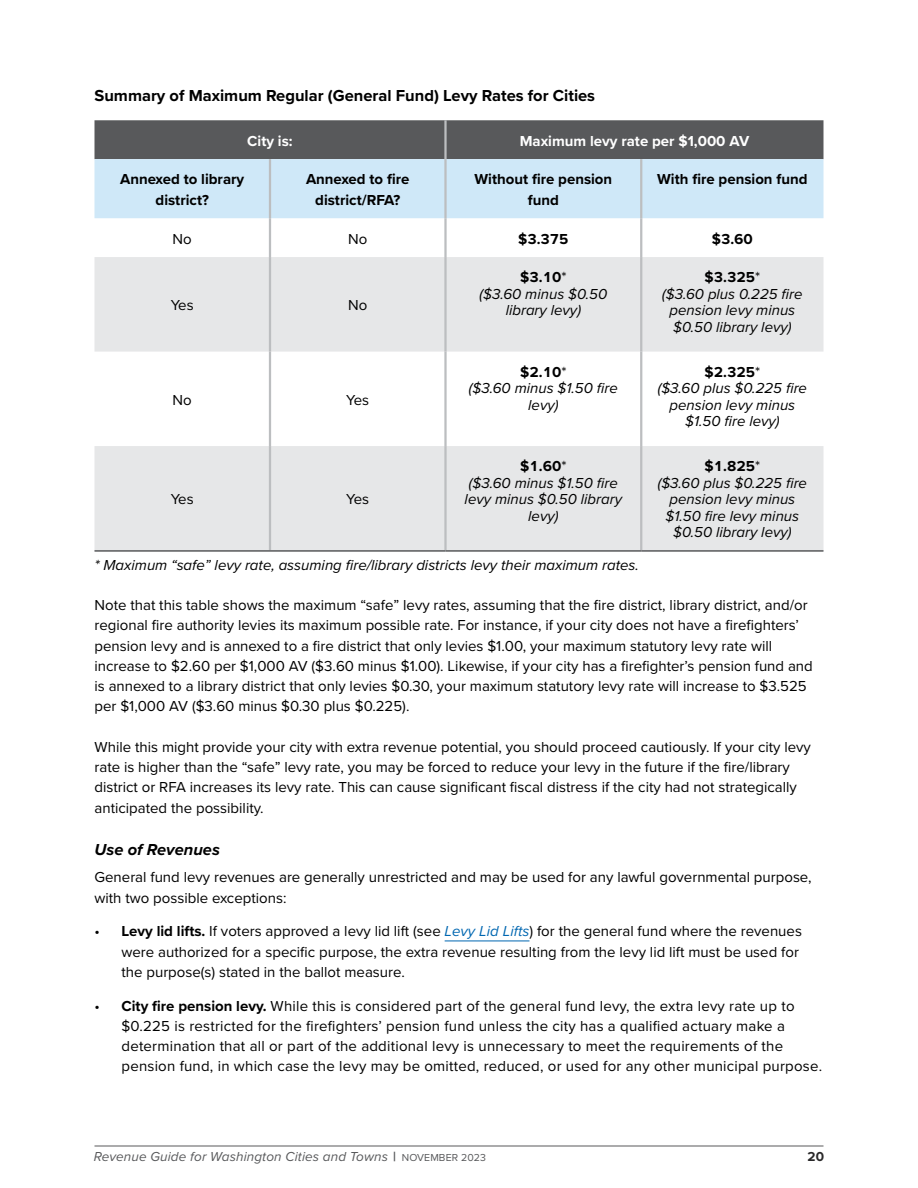
<style>
.page{position:relative;width:918px;height:1188px;background:#fff}
.page>*{position:absolute;margin:0;border:0;box-sizing:border-box;transform-origin:0 0}
.Table_Title{font:700 16.5px "Proxima Nova";color:#000}
.t1{font:italic 700 16.5px "Proxima Nova";color:#000}
.Body_Text{font:15px/20.2px "Proxima Nova";color:#000}
.Body_Text-2{font:italic 15px/16.5px "Proxima Nova";color:#000;text-align:center}
.t2{font:700 15px/20.2px "Proxima Nova";color:#000;text-align:center}
.Body_Text_-_Before_Bullet{font:15px/20.2px "Proxima Nova";color:#000}
.t3{font:700 15px "Proxima Nova";color:#fff}
.t4{font:italic 13.5px "Proxima Nova";letter-spacing:.01em;color:#58595b}
.t5{font:700 13.5px "Proxima Nova";color:#292829}
.s1{font-weight:400}
.s2{font-weight:700}
.s3{font-style:italic;color:#0067b1}
.s4{font-weight:700;font-style:normal}
.s5{font-style:normal;font-size:10.5px}
</style>
<div class="page">
<hr style="left:94px;top:1146px;width:730px;height:1px;background:#58595b">
<hr style="left:445px;top:941px;width:84px;height:1px;background:#0067b1">
<svg style="left:94px;top:120px;width:730px;height:98px;background:#a0afb9"></svg>
<svg style="left:94px;top:257px;width:730px;height:293px;fill:#e6e7e8"></svg>
<hr style="left:444px;top:120px;width:3px;height:39px;background:#bcbec0">
<hr style="left:269px;top:159px;width:2px;height:59px;background:#bcbec0">
<hr style="left:444px;top:159px;width:3px;height:59px;background:#bcbec0">
<hr style="left:640px;top:159px;width:2px;height:59px;background:#bcbec0">
<hr style="left:269px;top:218px;width:2px;height:39px;background:#bcbec0">
<hr style="left:444px;top:218px;width:3px;height:39px;background:#bcbec0">
<hr style="left:640px;top:218px;width:2px;height:39px;background:#bcbec0">
<hr style="left:269px;top:257px;width:2px;height:95px;background:#bcbec0">
<hr style="left:444px;top:257px;width:3px;height:95px;background:#bcbec0">
<hr style="left:640px;top:257px;width:2px;height:95px;background:#bcbec0">
<hr style="left:269px;top:352px;width:2px;height:94px;background:#bcbec0">
<hr style="left:444px;top:352px;width:3px;height:94px;background:#bcbec0">
<hr style="left:640px;top:352px;width:2px;height:94px;background:#bcbec0">
<hr style="left:269px;top:446px;width:2px;height:104px;background:#bcbec0">
<hr style="left:444px;top:446px;width:3px;height:104px;background:#bcbec0">
<hr style="left:640px;top:446px;width:2px;height:104px;background:#bcbec0">
<hr style="left:94px;top:550px;width:176px;height:2px;background:#58595b">
<hr style="left:270px;top:550px;width:176px;height:2px;background:#58595b">
<hr style="left:446px;top:550px;width:195px;height:2px;background:#58595b">
<hr style="left:641px;top:550px;width:183px;height:2px;background:#58595b">
<p class="Table_Title" style="left:94px;top:83px;width:502px">Summary of Maximum Regular (General Fund) Levy Rates for Cities</p>
<p class="t3" style="left:247px;top:129px;width:47px">City is:</p>
<p class="t3" style="left:520px;top:129px;width:231px">Maximum levy rate per $1,000 AV</p>
<p class="t2" style="left:120px;top:169px;width:126px">Annexed to library district?</p>
<p class="t2" style="left:306px;top:169px;width:105px">Annexed to fire district/RFA?</p>
<p class="t2" style="left:474px;top:169px;width:139px">Without fire pension fund</p>
<p class="t2" style="left:657px;top:169px;width:152px">With fire pension fund</p>
<p class="Body_Text" style="left:173px;top:228px;width:21px">No</p>
<p class="Body_Text" style="left:348px;top:228px;width:21px">No</p>
<p class="t2" style="left:518px;top:228px;width:52px">$3.375</p>
<p class="t2" style="left:712px;top:228px;width:43px">$3.60</p>
<p class="Body_Text" style="left:171px;top:294px;width:24px">Yes</p>
<p class="Body_Text" style="left:348px;top:294px;width:21px">No</p>
<p class="Body_Text" style="left:173px;top:389px;width:21px">No</p>
<p class="Body_Text" style="left:346px;top:389px;width:24px">Yes</p>
<p class="Body_Text" style="left:171px;top:489px;width:24px">Yes</p>
<p class="Body_Text" style="left:346px;top:489px;width:24px">Yes</p>
<p class="t2" style="left:520px;top:267px;width:48px">$3.10<span class="s1">*</span></p>
<p class="Body_Text-2" style="left:479px;top:285px;width:129px">($3.60 minus $0.50 library levy)</p>
<p class="t2" style="left:520px;top:361px;width:48px">$2.10<span class="s1">*</span></p>
<p class="Body_Text-2" style="left:469px;top:380px;width:151px">($3.60 minus $1.50 fire levy)</p>
<p class="t2" style="left:520px;top:456px;width:48px">$1.60<span class="s1">*</span></p>
<p class="Body_Text-2" style="left:465px;top:474px;width:159px">($3.60 minus $1.50 fire levy minus $0.50 library levy)</p>
<p class="t2" style="left:705px;top:267px;width:57px">$3.325<span class="s1">*</span></p>
<p class="Body_Text-2" style="left:662px;top:285px;width:142px">($3.60 plus 0.225 fire pension levy minus $0.50 library levy)</p>
<p class="t2" style="left:705px;top:361px;width:57px">$2.325<span class="s1">*</span></p>
<p class="Body_Text-2" style="left:658px;top:380px;width:151px">($3.60 plus $0.225 fire pension levy minus $1.50 fire levy)</p>
<p class="t2" style="left:705px;top:456px;width:57px">$1.825<span class="s1">*</span></p>
<p class="Body_Text-2" style="left:658px;top:474px;width:151px">($3.60 plus $0.225 fire pension levy minus $1.50 fire levy minus $0.50 library levy)</p>
<p class="Body_Text-2" style="left:94px;top:556px;width:546px">* Maximum “safe” levy rate, assuming fire/library districts levy their maximum rates.</p>
<p class="Body_Text" style="left:94px;top:594px;width:720px">Note that this table shows the maximum “safe” levy rates, assuming that the fire district, library district, and/or regional fire authority levies its maximum possible rate. For instance, if your city does not have a firefighters’ pension levy and is annexed to a fire district that only levies $1.00, your maximum statutory levy rate will increase to $2.60 per $1,000 AV ($3.60 minus $1.00). Likewise, if your city has a firefighter’s pension fund and is annexed to a library district that only levies $0.30, your maximum statutory levy rate will increase to $3.525 per $1,000 AV ($3.60 minus $0.30 plus $0.225).</p>
<p class="Body_Text" style="left:94px;top:736px;width:718px">While this might provide your city with extra revenue potential, you should proceed cautiously. If your city levy rate is higher than the “safe” levy rate, you may be forced to reduce your levy in the future if the fire/library district or RFA increases its levy rate. This can cause significant fiscal distress if the city had not strategically anticipated the possibility.</p>
<h4 class="t1" style="left:94px;top:838px;width:127px">Use of Revenues</h4>
<p class="Body_Text_-_Before_Bullet" style="left:94px;top:867px;width:719px">General fund levy revenues are generally unrestricted and may be used for any lawful governmental purpose, with two possible exceptions:</p>
<p class="Body_Text" style="left:122px;top:921px;width:682px;text-indent:-27px">• <span class="s2">Levy lid lifts.</span> If voters approved a levy lid lift (see <span class="s3">Levy Lid Lifts</span>) for the general fund where the revenues were authorized for a specific purpose, the extra revenue resulting from the levy lid lift must be used for the purpose(s) stated in the ballot measure.</p>
<p class="Body_Text" style="left:122px;top:995px;width:702px;text-indent:-27px">• <span class="s2">City fire pension levy.</span> While this is considered part of the general fund levy, the extra levy rate up to $0.225 is restricted for the firefighters’ pension fund unless the city has a qualified actuary make a determination that all or part of the additional levy is unnecessary to meet the requirements of the pension fund, in which case the levy may be omitted, reduced, or used for any other municipal purpose.</p>
<p class="t4" style="left:94px;top:1146px;width:394px">Revenue Guide for Washington Cities and Towns <span class="s4">|</span> <span class="s5">NOVEMBER 2023</span></p>
<p class="t5" style="left:807px;top:1147px;width:18px">20</p>
</div>
